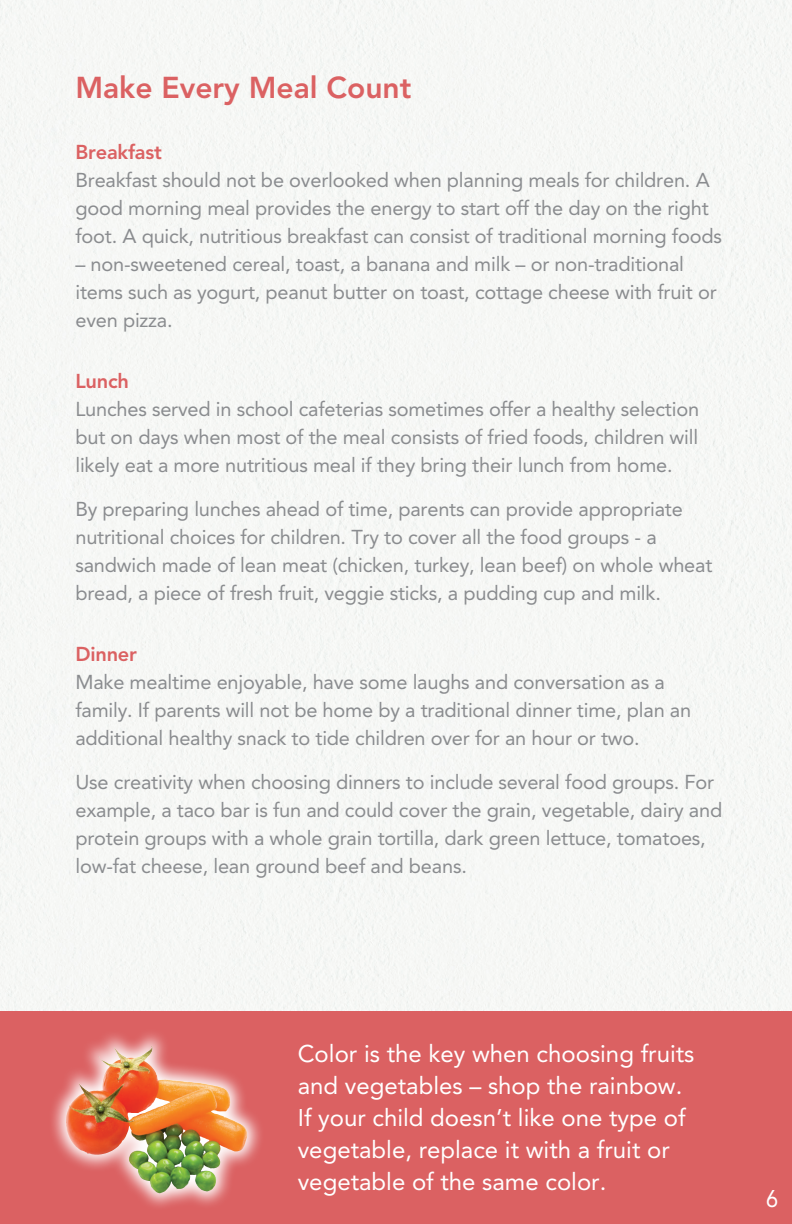
<style>
.page{position:relative;width:792px;height:1224px;background:#fff}
.page>*{position:absolute;margin:0;border:0;box-sizing:border-box;transform-origin:0 0}
.t1{font:800 30px "Avenir LT Std";color:#db6162}
.t2{font:24px/32px "Avenir LT Std";color:#fff}
.t3{font:24px "Avenir LT Std";color:#fff;scale:.9 1}
.ITAL{font:20px/28px "Avenir LT Std";letter-spacing:-.01em;color:#8a8c8f}
.t4{font:800 20px "Avenir LT Std";letter-spacing:-.01em;color:#db6162}
</style>
<div class="page">
<div style="left:0;top:0;width:792px;height:1012px;background:#f6f7f5"></div>
<div style="left:0;top:1012px;width:792px;height:212px;background:#db6162"></div>
<svg style="left:52px;top:1034px;width:208px;height:173px"></svg>
<img style="left:66px;top:1047px;width:86px;height:89px">
<p class="t1" style="left:75px;top:70px;width:338px">Make Every Meal Count</p>
<p class="t4" style="left:75px;top:140px;width:88px">Breakfast</p>
<p class="ITAL" style="left:75px;top:166px;width:648px">Breakfast should not be overlooked when planning meals for children. A good morning meal provides the energy to start off the day on the right foot. A quick, nutritious breakfast can consist of traditional morning foods</p>
<p class="ITAL" style="left:75px;top:250px;width:643px">– non-sweetened cereal, toast, a banana and milk – or non-traditional items such as yogurt, peanut butter on toast, cottage cheese with fruit or even pizza.</p>
<p class="t4" style="left:75px;top:370px;width:55px">Lunch</p>
<p class="ITAL" style="left:75px;top:396px;width:625px;text-align:justify">Lunches served in school cafeterias sometimes offer a healthy selection but on days when most of the meal consists of fried foods, children will likely eat a more nutritious meal if they bring their lunch from home.</p>
<p class="ITAL" style="left:75px;top:495px;width:638px">By preparing lunches ahead of time, parents can provide appropriate nutritional choices for children. Try to cover all the food groups - a sandwich made of lean meat (chicken, turkey, lean beef) on whole wheat bread, a piece of fresh fruit, veggie sticks, a pudding cup and milk.</p>
<p class="t4" style="left:75px;top:643px;width:63px">Dinner</p>
<p class="ITAL" style="left:75px;top:669px;width:617px">Make mealtime enjoyable, have some laughs and conversation as a family. If parents will not be home by a traditional dinner time, plan an additional healthy snack to tide children over for an hour or two.</p>
<p class="ITAL" style="left:75px;top:768px;width:648px">Use creativity when choosing dinners to include several food groups. For example, a taco bar is fun and could cover the grain, vegetable, dairy and protein groups with a whole grain tortilla, dark green lettuce, tomatoes, low-fat cheese, lean ground beef and beans.</p>
<p class="t2" style="left:298px;top:1037px;width:398px">Color is the key when choosing fruits and vegetables – shop the rainbow.<br>If your child doesn’t like one type of vegetable, replace it with a fruit or vegetable of the same color.</p>
<p class="t3" style="left:766px;top:1185px;width:15px">6</p>
</div>
